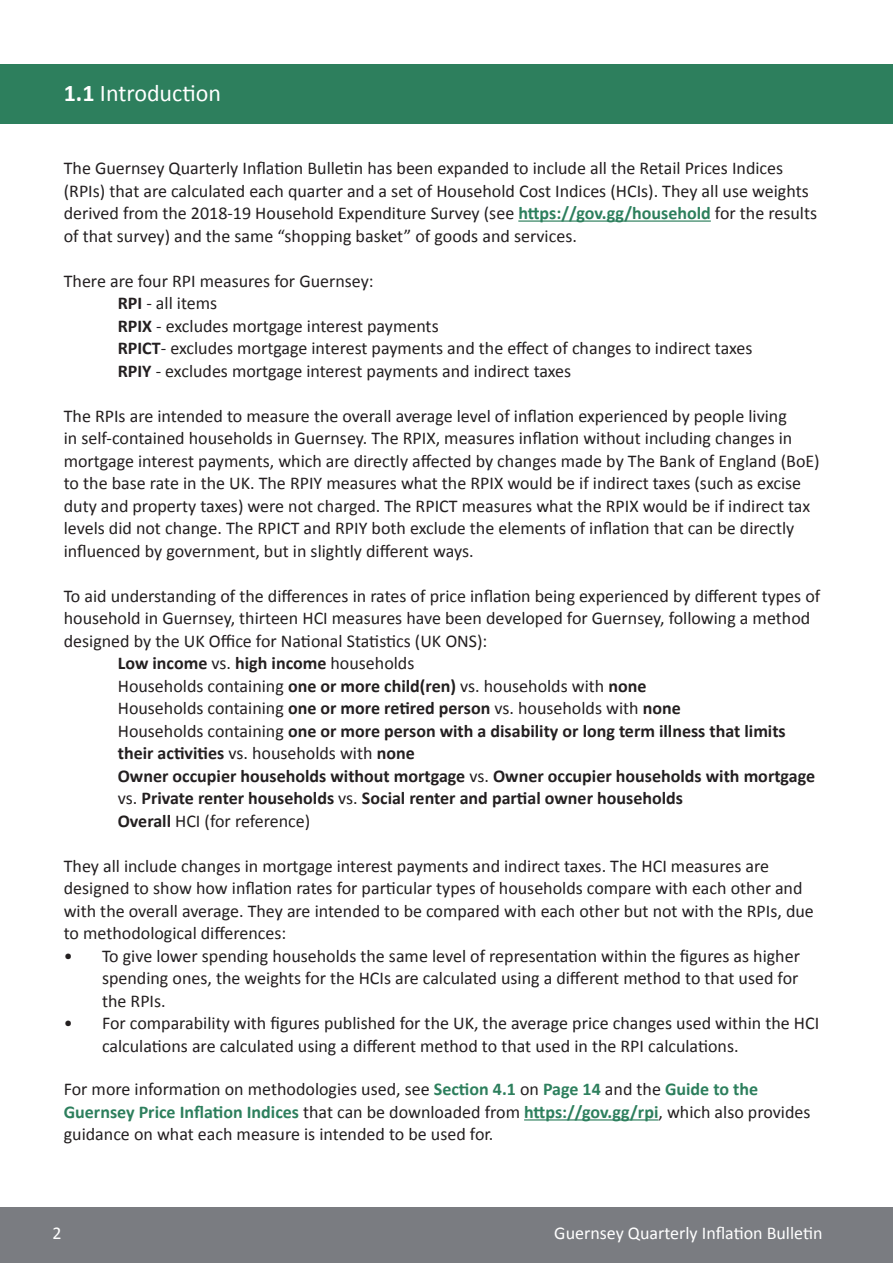
<style>
.page{position:relative;width:893px;height:1263px;background:#fff}
.page>*{position:absolute;margin:0;border:0;box-sizing:border-box;transform-origin:0 0}
.Heading_One{font:24px "Calibri";color:#fff}
.Body_Text{font:18px/22.5px "Calibri";color:#231f20}
.Main_Text{font:18px/22.5px "Calibri";color:#231f20}
.Body_Text-2{font:700 18px/22.5px "Calibri";color:#231f20}
.t1{font:18px "Calibri";color:#fff}
.s1{font-weight:700}
.s2{font-weight:700;color:#2d7f5d}
.s3{font-weight:400}
</style>
<div class="page">
<div style="left:0;top:1208px;width:893px;height:55px;background:#7a7c81"></div>
<div style="left:0;top:64px;width:893px;height:59px;background:#2d7f5d"></div>
<hr style="left:518px;top:220px;width:193px;height:2px;background:#2d7f5d">
<hr style="left:524px;top:1119px;width:134px;height:1px;background:#2d7f5d">
<p class="Heading_One" style="left:64px;top:76px;width:159px"><span class="s1">1.1</span> Introduction</p>
<p class="Main_Text" style="left:64px;top:156px;width:755px">The Guernsey Quarterly Inflation Bulletin has been expanded to include all the Retail Prices Indices (RPIs) that are calculated each quarter and a set of Household Cost Indices (HCIs). They all use weights derived from the 2018-19 Household Expenditure Survey (see <span class="s2">https://gov.gg/household</span> for the results of that survey) and the same “shopping basket” of goods and services.</p>
<p class="Body_Text" style="left:64px;top:269px;width:311px">There are four RPI measures for Guernsey:</p>
<p class="Body_Text" style="left:118px;top:291px;width:101px"><span class="s1">RPI</span> - all items</p>
<p class="Body_Text" style="left:118px;top:314px;width:322px"><span class="s1">RPIX</span> - excludes mortgage interest payments</p>
<p class="Body_Text" style="left:118px;top:336px;width:636px"><span class="s1">RPICT</span>- excludes mortgage interest payments and the effect of changes to indirect taxes</p>
<p class="Body_Text" style="left:118px;top:359px;width:455px"><span class="s1">RPIY</span> - excludes mortgage interest payments and indirect taxes</p>
<p class="Body_Text" style="left:64px;top:404px;width:757px">The RPIs are intended to measure the overall average level of inflation experienced by people living<br>in self-contained households in Guernsey. The RPIX, measures inflation without including changes in mortgage interest payments, which are directly affected by changes made by The Bank of England (BoE) to the base rate in the UK. The RPIY measures what the RPIX would be if indirect taxes (such as excise duty and property taxes) were not charged. The RPICT measures what the RPIX would be if indirect tax levels did not change. The RPICT and RPIY both exclude the elements of inflation that can be directly influenced by government, but in slightly different ways.</p>
<p class="Body_Text" style="left:64px;top:584px;width:758px">To aid understanding of the differences in rates of price inflation being experienced by different types of household in Guernsey, thirteen HCI measures have been developed for Guernsey, following a method designed by the UK Office for National Statistics (UK ONS):</p>
<p class="Body_Text-2" style="left:118px;top:651px;width:298px">Low income <span class="s3">vs.</span> high income <span class="s3">households</span></p>
<p class="Body_Text" style="left:118px;top:674px;width:530px">Households containing <span class="s1">one or more child(ren)</span> vs. households with <span class="s1">none</span></p>
<p class="Body_Text" style="left:118px;top:696px;width:564px">Households containing <span class="s1">one or more retired person</span> vs. households with <span class="s1">none</span></p>
<p class="Body_Text-2" style="left:118px;top:719px;width:669px"><span class="s3">Households containing</span> one or more person with a disability or long term illness that limits their activities <span class="s3">vs. households with</span> none</p>
<p class="Body_Text-2" style="left:118px;top:764px;width:699px">Owner occupier households without mortgage <span class="s3">vs.</span> Owner occupier households with mortgage <span class="s3">vs.</span> Private renter households <span class="s3">vs.</span> Social renter and partial owner households</p>
<p class="Body_Text" style="left:118px;top:809px;width:194px"><span class="s1">Overall</span> HCI (for reference)</p>
<p class="Body_Text" style="left:64px;top:854px;width:752px">They all include changes in mortgage interest payments and indirect taxes. The HCI measures are designed to show how inflation rates for particular types of households compare with each other and with the overall average. They are intended to be compared with each other but not with the RPIs, due to methodological differences:</p>
<p class="Body_Text" style="left:102px;top:944px;width:699px;text-align:justify;text-indent:-38px">• To give lower spending households the same level of representation within the figures as higher spending ones, the weights for the HCIs are calculated using a different method to that used for the RPIs.</p>
<p class="Body_Text" style="left:102px;top:1011px;width:719px;text-indent:-38px">• For comparability with figures published for the UK, the average price changes used within the HCI calculations are calculated using a different method to that used in the RPI calculations.</p>
<p class="Body_Text" style="left:64px;top:1078px;width:748px">For more information on methodologies used, see <span class="s2">Section 4.1</span> on <span class="s2">Page 14</span> and the <span class="s2">Guide to the<br>Guernsey Price Inflation Indices</span> that can be downloaded from <span class="s2">https://gov.gg/rpi</span>, which also provides guidance on what each measure is intended to be used for.</p>
<p class="t1" style="left:52px;top:1220px;width:11px">2</p>
<p class="t1" style="left:554px;top:1220px;width:270px">Guernsey Quarterly Inflation Bulletin</p>
</div>
